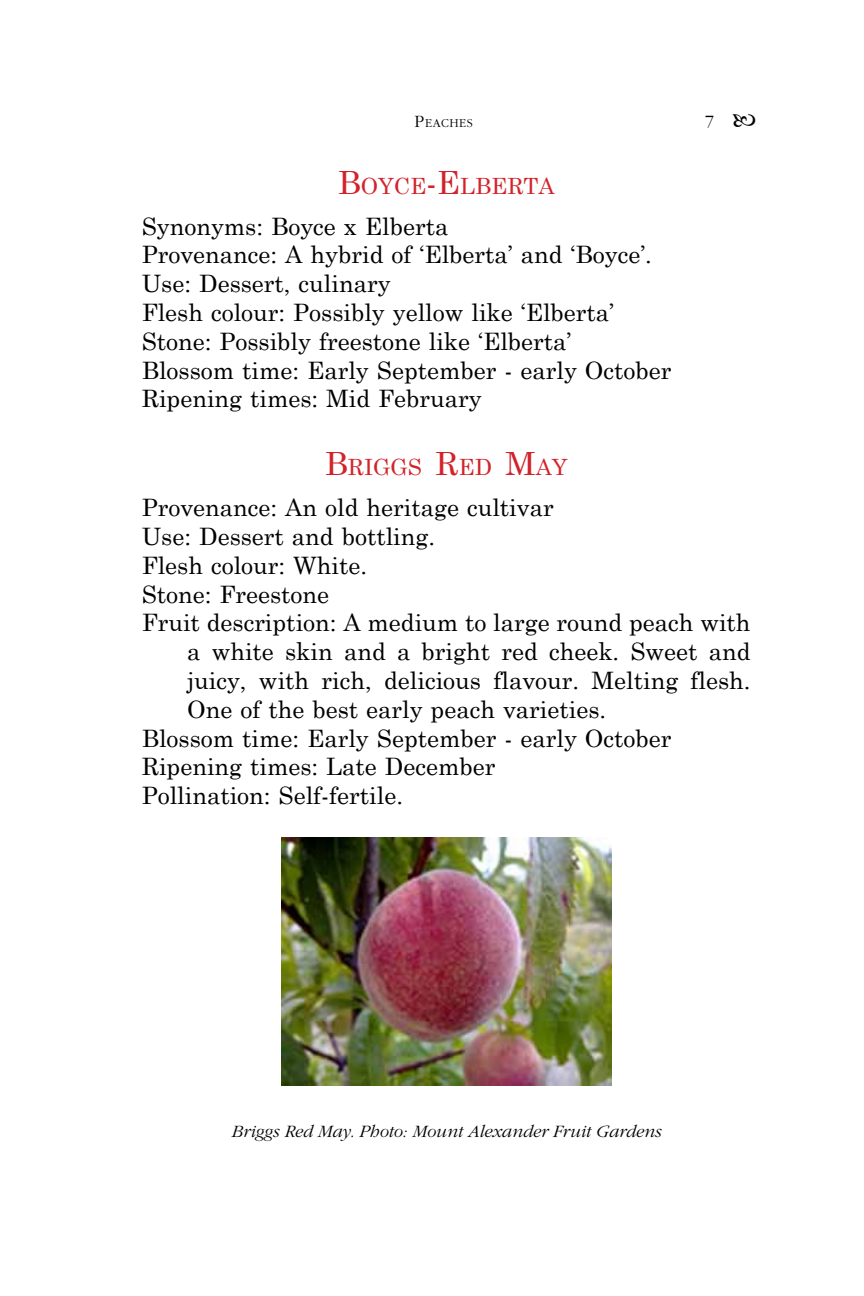
<style>
.page{position:relative;width:864px;height:1296px;background:#fff}
.page>*{position:absolute;margin:0;border:0;box-sizing:border-box;transform-origin:0 0}
.t1{font:24px/28.8px "Century Schoolbook";color:#000}
.t2{font:22.4px "Century Schoolbook";color:#d2232a}
.t3{font:italic 300 18px "ITC Garamond Std";color:#000}
.t4{font:300 18px "ITC Garamond Std";color:#000}
.t5{font:300 12.6px "ITC Garamond Std";letter-spacing:.045em;color:#000}
.s1{font-size:18px}
.s2{font-size:32px}
</style>
<div class="page">
<img style="left:281px;top:838px;width:330px;height:248px">
<p class="t5" style="left:415px;top:116px;width:60px"><span class="s1">P</span>EACHES</p>
<p class="t4" style="left:705px;top:111px;width:10px">7</p>
<p class="t2" style="left:338px;top:167px;width:218px"><span class="s2">B</span>OYCE<span class="s2">-E</span>LBERTA</p>
<p class="t1" style="left:142px;top:209px;width:531px">Synonyms: Boyce x Elberta<br>Provenance: A hybrid of ‘Elberta’ and ‘Boyce’.<br>Use: Dessert, culinary<br>Flesh colour: Possibly yellow like ‘Elberta’ Stone: Possibly freestone like ‘Elberta’<br>Blossom time: Early September - early October Ripening times: Mid February</p>
<p class="t2" style="left:325px;top:448px;width:244px"><span class="s2">B</span>RIGGS <span class="s2">R</span>ED <span class="s2">M</span>AY</p>
<p class="t1" style="left:142px;top:491px;width:414px">Provenance: An old heritage cultivar</p>
<p class="t1" style="left:142px;top:520px;width:295px">Use: Dessert and bottling.</p>
<p class="t1" style="left:142px;top:549px;width:227px">Flesh colour: White.</p>
<p class="t1" style="left:142px;top:577px;width:189px">Stone: Freestone</p>
<p class="t1" style="left:142px;top:606px;width:610px">Fruit description: A medium to large round peach with</p>
<p class="t1" style="left:187px;top:635px;width:565px">a white skin and a bright red cheek. Sweet and</p>
<p class="t1" style="left:187px;top:664px;width:565px">juicy, with rich, delicious flavour. Melting flesh.</p>
<p class="t1" style="left:187px;top:693px;width:421px">One of the best early peach varieties.</p>
<p class="t1" style="left:142px;top:721px;width:531px">Blossom time: Early September - early October</p>
<p class="t1" style="left:142px;top:750px;width:355px">Ripening times: Late December</p>
<p class="t1" style="left:142px;top:779px;width:263px">Pollination: Self-fertile.</p>
<p class="t3" style="left:232px;top:1122px;width:431px">Briggs Red May. Photo: Mount Alexander Fruit Gardens</p>
</div>
